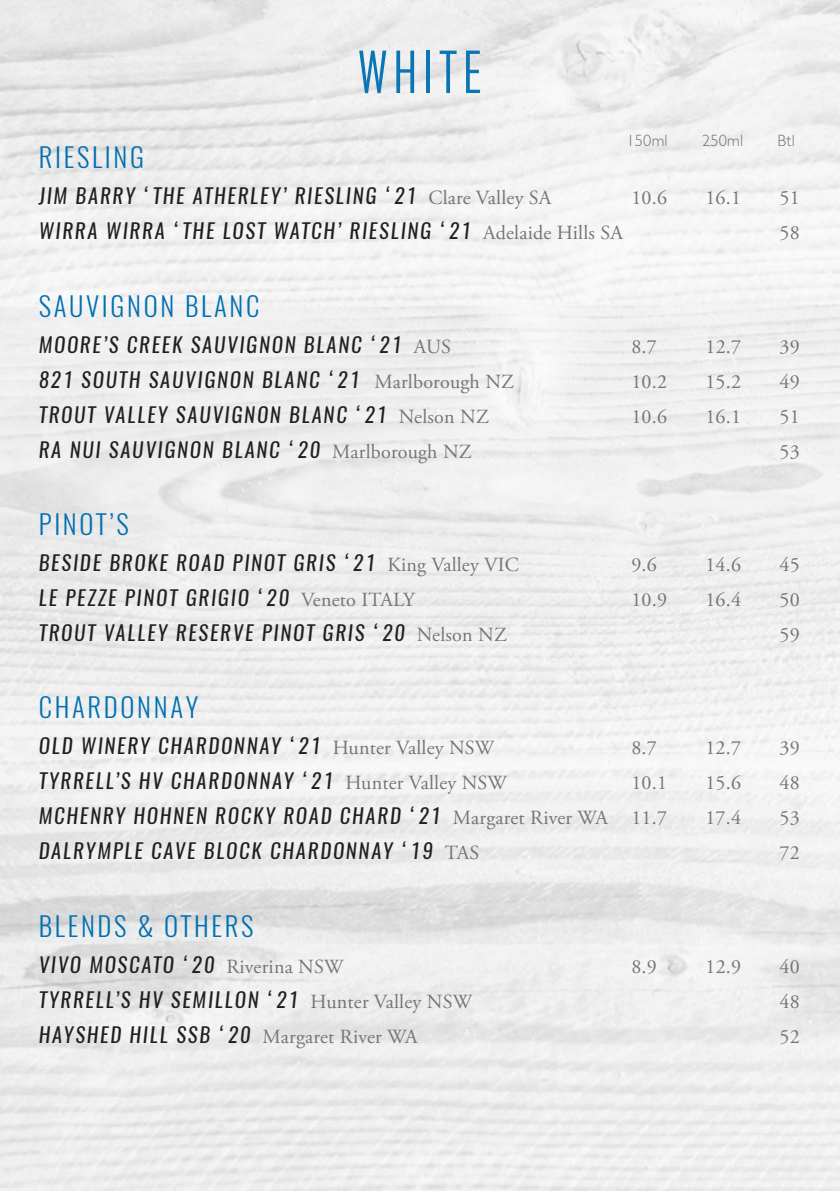
<style>
.page{position:relative;width:840px;height:1191px;background:#fff}
.page>*{position:absolute;margin:0;border:0;box-sizing:border-box;transform-origin:0 0}
.t1{font:55.4px "Agency FB";letter-spacing:.09em;color:#0070b1}
.t2{font:300 26.8px "Oswald";letter-spacing:.1em;color:#0070b1}
.t3{font:italic 20.6px "Oswald";letter-spacing:.09em;color:#231f20}
.t4{font:20px "Adobe Garamond Pro";letter-spacing:.01em;color:#70767b}
.t5{font:300 16.4px "Gill Sans MT Pro";letter-spacing:.01em;color:#70767b}
.s1{font-family:"Adobe Garamond Pro";font-style:normal;font-size:20px;color:#70767b}
</style>
<div class="page">
<h1 class="t1" style="left:357px;top:38px;width:126px">WHITE</h1>
<p class="t5" style="left:626px;top:131px;width:43px">150ml</p>
<p class="t5" style="left:701px;top:131px;width:43px">250ml</p>
<p class="t5" style="left:777px;top:131px;width:19px">Btl</p>
<p class="t2" style="left:39px;top:140px;width:107px">RIESLING</p>
<p class="t3" style="left:39px;top:182px;width:514px">JIM BARRY ‘THE ATHERLEY’ RIESLING ‘21 <span class="s1">Clare Valley SA</span></p>
<p class="t4" style="left:631px;top:186px;width:37px">10.6</p>
<p class="t4" style="left:705px;top:186px;width:37px">16.1</p>
<p class="t4" style="left:779px;top:186px;width:22px">51</p>
<p class="t3" style="left:39px;top:217px;width:585px">WIRRA WIRRA ‘THE LOST WATCH’ RIESLING ‘21 <span class="s1">Adelaide Hills SA</span></p>
<p class="t4" style="left:779px;top:221px;width:22px">58</p>
<p class="t2" style="left:39px;top:288px;width:222px">SAUVIGNON BLANC</p>
<p class="t3" style="left:39px;top:330px;width:413px">MOORE’S CREEK SAUVIGNON BLANC ‘21 <span class="s1">AUS</span></p>
<p class="t4" style="left:631px;top:334px;width:27px">8.7</p>
<p class="t4" style="left:705px;top:334px;width:37px">12.7</p>
<p class="t4" style="left:779px;top:334px;width:22px">39</p>
<p class="t3" style="left:39px;top:365px;width:476px">821 SOUTH SAUVIGNON BLANC ‘21 <span class="s1">Marlborough NZ</span></p>
<p class="t4" style="left:631px;top:369px;width:37px">10.2</p>
<p class="t4" style="left:705px;top:369px;width:37px">15.2</p>
<p class="t4" style="left:779px;top:369px;width:22px">49</p>
<p class="t3" style="left:39px;top:400px;width:451px">TROUT VALLEY SAUVIGNON BLANC ‘21 <span class="s1">Nelson NZ</span></p>
<p class="t4" style="left:631px;top:404px;width:37px">10.6</p>
<p class="t4" style="left:705px;top:404px;width:37px">16.1</p>
<p class="t4" style="left:779px;top:404px;width:22px">51</p>
<p class="t3" style="left:39px;top:435px;width:434px">RA NUI SAUVIGNON BLANC ‘20 <span class="s1">Marlborough NZ</span></p>
<p class="t4" style="left:779px;top:439px;width:22px">53</p>
<p class="t2" style="left:39px;top:506px;width:92px">PINOT’S</p>
<p class="t3" style="left:39px;top:548px;width:481px">BESIDE BROKE ROAD PINOT GRIS ‘21 <span class="s1">King Valley VIC</span></p>
<p class="t4" style="left:631px;top:553px;width:27px">9.6</p>
<p class="t4" style="left:705px;top:553px;width:37px">14.6</p>
<p class="t4" style="left:779px;top:553px;width:22px">45</p>
<p class="t3" style="left:39px;top:583px;width:377px">LE PEZZE PINOT GRIGIO ‘20 <span class="s1">Veneto ITALY</span></p>
<p class="t4" style="left:631px;top:588px;width:37px">10.9</p>
<p class="t4" style="left:705px;top:588px;width:37px">16.4</p>
<p class="t4" style="left:779px;top:588px;width:22px">50</p>
<p class="t3" style="left:39px;top:618px;width:469px">TROUT VALLEY RESERVE PINOT GRIS ‘20 <span class="s1">Nelson NZ</span></p>
<p class="t4" style="left:779px;top:622px;width:22px">59</p>
<p class="t2" style="left:39px;top:689px;width:161px">CHARDONNAY</p>
<p class="t3" style="left:39px;top:732px;width:456px">OLD WINERY CHARDONNAY ‘21 <span class="s1">Hunter Valley NSW</span></p>
<p class="t4" style="left:631px;top:736px;width:27px">8.7</p>
<p class="t4" style="left:705px;top:736px;width:37px">12.7</p>
<p class="t4" style="left:779px;top:736px;width:22px">39</p>
<p class="t3" style="left:39px;top:767px;width:469px">TYRRELL’S HV CHARDONNAY ‘21 <span class="s1">Hunter Valley NSW</span></p>
<p class="t4" style="left:631px;top:771px;width:37px">10.1</p>
<p class="t4" style="left:705px;top:771px;width:37px">15.6</p>
<p class="t4" style="left:779px;top:771px;width:22px">48</p>
<p class="t3" style="left:39px;top:801px;width:629px">MCHENRY HOHNEN ROCKY ROAD CHARD ‘21 <span class="s1">Margaret River WA 11.7</span></p>
<p class="t4" style="left:705px;top:806px;width:37px">17.4</p>
<p class="t4" style="left:779px;top:806px;width:22px">53</p>
<p class="t3" style="left:39px;top:836px;width:442px">DALRYMPLE CAVE BLOCK CHARDONNAY ‘19 <span class="s1">TAS</span></p>
<p class="t4" style="left:779px;top:841px;width:22px">72</p>
<p class="t2" style="left:39px;top:908px;width:216px">BLENDS &amp; OTHERS</p>
<p class="t3" style="left:39px;top:950px;width:306px">VIVO MOSCATO ‘20 <span class="s1">Riverina NSW</span></p>
<p class="t4" style="left:631px;top:954px;width:27px">8.9</p>
<p class="t4" style="left:705px;top:954px;width:37px">12.9</p>
<p class="t4" style="left:779px;top:954px;width:22px">40</p>
<p class="t3" style="left:39px;top:985px;width:434px">TYRRELL’S HV SEMILLON ‘21 <span class="s1">Hunter Valley NSW</span></p>
<p class="t4" style="left:779px;top:989px;width:22px">48</p>
<p class="t3" style="left:39px;top:1020px;width:380px">HAYSHED HILL SSB ‘20 <span class="s1">Margaret River WA</span></p>
<p class="t4" style="left:779px;top:1024px;width:22px">52</p>
</div>
